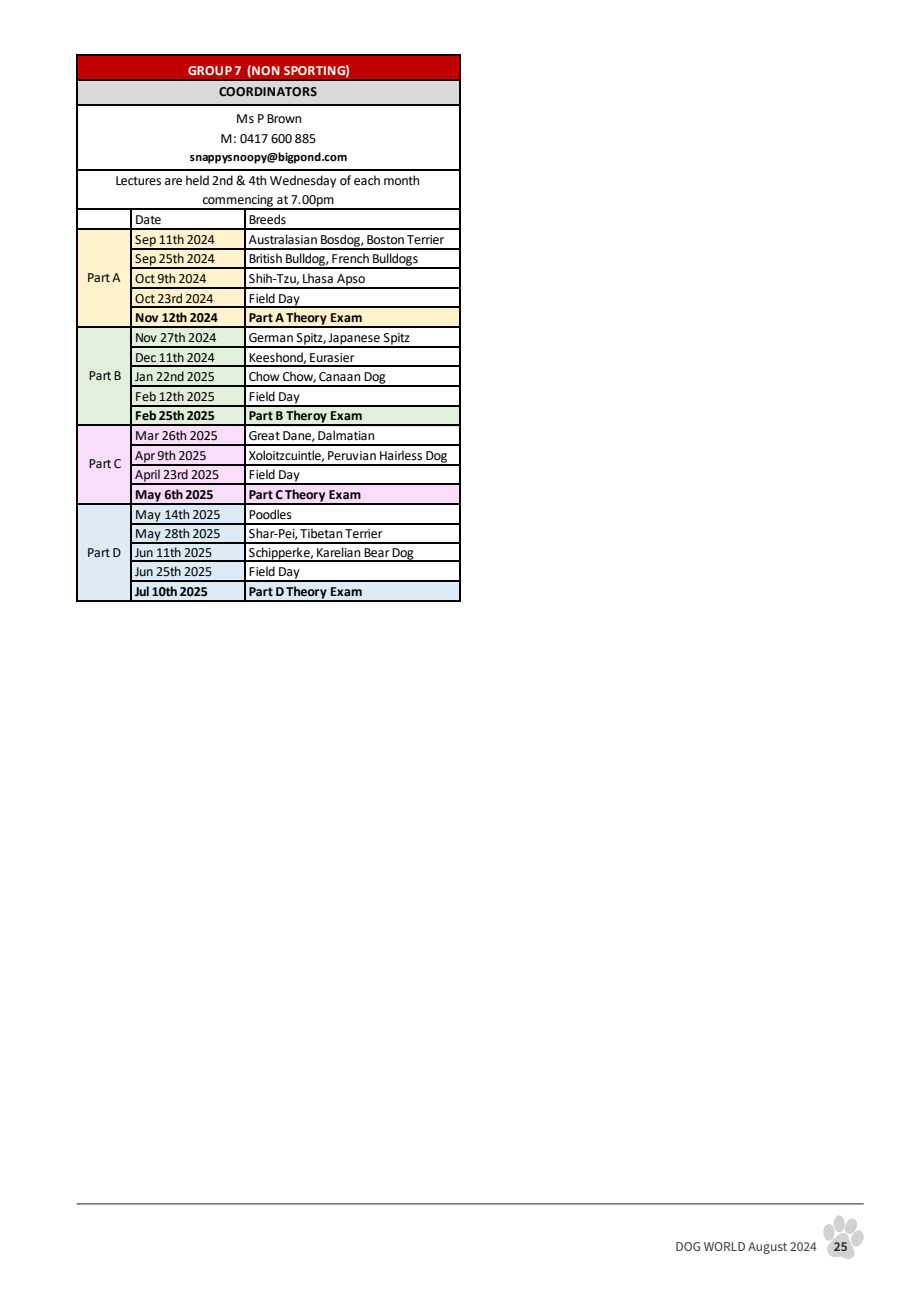
<style>
.page{position:relative;width:919px;height:1289px;background:#fff}
.page>*{position:absolute;margin:0;border:0;box-sizing:border-box;transform-origin:0 0}
.t1{font:14.1px/19.6px "Calibri";letter-spacing:-.005em;color:#000;text-align:center}
.t2{font:14.1px/19.6px "Calibri";letter-spacing:-.025em;color:#000;text-align:center}
.t3{font:700 14.1px "Calibri";letter-spacing:-.005em;color:#000}
.t4{font:14.1px "Calibri";letter-spacing:-.03em;color:#000}
.t5{font:700 14.1px "Calibri";letter-spacing:.025em;color:#fff}
.t6{font:700 14.1px "Calibri";letter-spacing:.025em;color:#000}
.t7{font:13.5px "Source Sans Pro";color:#3e3e3f}
.t8{font:600 13.5px "Source Sans Pro";color:#231f20}
.t9{font:700 12.6px "Calibri";letter-spacing:.02em;color:#000}
</style>
<div class="page">
<div style="left:77px;top:56px;width:383px;height:25px;background:#c00000"></div>
<div style="left:77px;top:79px;width:383px;height:27px;background:#d9d9d9"></div>
<div style="left:77px;top:228px;width:169px;height:80px;background:#fff2cc"></div>
<div style="left:77px;top:307px;width:383px;height:21px;background:#fff2cc"></div>
<div style="left:77px;top:326px;width:169px;height:80px;background:#e2efda"></div>
<div style="left:77px;top:405px;width:383px;height:21px;background:#e2efda"></div>
<div style="left:77px;top:424px;width:169px;height:61px;background:#faddfb"></div>
<div style="left:77px;top:483px;width:383px;height:21px;background:#faddfb"></div>
<div style="left:77px;top:503px;width:169px;height:79px;background:#ddebf7"></div>
<div style="left:77px;top:580px;width:383px;height:21px;background:#ddebf7"></div>
<hr style="left:76px;top:54px;width:1px;height:547px;background:#000">
<hr style="left:459px;top:56px;width:1px;height:545px;background:#000">
<hr style="left:131px;top:210px;width:1px;height:391px;background:#000">
<hr style="left:244px;top:210px;width:2px;height:391px;background:#000">
<hr style="left:77px;top:54px;width:383px;height:2px;background:#000">
<hr style="left:77px;top:79px;width:383px;height:2px;background:#000">
<hr style="left:77px;top:105px;width:383px;height:1px;background:#000">
<hr style="left:77px;top:169px;width:383px;height:2px;background:#000">
<hr style="left:77px;top:208px;width:383px;height:2px;background:#000">
<hr style="left:77px;top:228px;width:383px;height:1px;background:#000">
<hr style="left:132px;top:248px;width:328px;height:1px;background:#000">
<hr style="left:132px;top:267px;width:328px;height:2px;background:#000">
<hr style="left:132px;top:287px;width:328px;height:1px;background:#000">
<hr style="left:132px;top:307px;width:328px;height:1px;background:#000">
<hr style="left:77px;top:326px;width:383px;height:2px;background:#000">
<hr style="left:132px;top:346px;width:328px;height:1px;background:#000">
<hr style="left:132px;top:366px;width:328px;height:1px;background:#000">
<hr style="left:132px;top:385px;width:328px;height:2px;background:#000">
<hr style="left:132px;top:405px;width:328px;height:1px;background:#000">
<hr style="left:77px;top:424px;width:383px;height:2px;background:#000">
<hr style="left:132px;top:444px;width:328px;height:1px;background:#000">
<hr style="left:132px;top:464px;width:328px;height:1px;background:#000">
<hr style="left:132px;top:483px;width:328px;height:2px;background:#000">
<hr style="left:77px;top:503px;width:383px;height:1px;background:#000">
<hr style="left:132px;top:523px;width:328px;height:1px;background:#000">
<hr style="left:132px;top:542px;width:328px;height:2px;background:#000">
<hr style="left:132px;top:560px;width:328px;height:2px;background:#000">
<hr style="left:132px;top:580px;width:328px;height:2px;background:#000">
<hr style="left:77px;top:600px;width:383px;height:1px;background:#000">
<svg style="left:823px;top:1223px;width:11px;height:17px"></svg>
<svg style="left:826px;top:1217px;width:38px;height:42px"></svg>
<hr style="left:77px;top:1203px;width:786px;height:1px;background:#231f20">
<p class="t5" style="left:188px;top:61px;width:163px">GROUP 7 (NON SPORTING)</p>
<p class="t6" style="left:219px;top:82px;width:99px">COORDINATORS</p>
<p class="t1" style="left:220px;top:108px;width:97px">Ms P Brown<br>M: 0417 600 885</p>
<p class="t9" style="left:190px;top:148px;width:159px">snappysnoopy@bigpond.com</p>
<p class="t2" style="left:115px;top:170px;width:306px">Lectures are held 2nd &amp; 4th Wednesday of each month commencing at 7.00pm</p>
<p class="t1" style="left:87px;top:267px;width:35px">Part A</p>
<p class="t1" style="left:89px;top:365px;width:34px">Part B</p>
<p class="t1" style="left:89px;top:453px;width:34px">Part C</p>
<p class="t1" style="left:87px;top:541px;width:35px">Part D</p>
<p class="t1" style="left:135px;top:209px;width:28px">Date</p>
<p class="t1" style="left:249px;top:209px;width:39px">Breeds</p>
<p class="t1" style="left:135px;top:229px;width:82px">Sep 11th 2024</p>
<p class="t2" style="left:249px;top:229px;width:197px">Australasian Bosdog, Boston Terrier</p>
<p class="t1" style="left:135px;top:248px;width:82px">Sep 25th 2024</p>
<p class="t4" style="left:249px;top:249px;width:171px">British Bulldog, French Bulldogs</p>
<p class="t1" style="left:135px;top:268px;width:73px">Oct 9th 2024</p>
<p class="t1" style="left:249px;top:268px;width:118px">Shih-Tzu, Lhasa Apso</p>
<p class="t1" style="left:135px;top:288px;width:80px">Oct 23rd 2024</p>
<p class="t1" style="left:249px;top:288px;width:53px">Field Day</p>
<p class="t3" style="left:135px;top:307px;width:84px">Nov 12th 2024</p>
<p class="t3" style="left:249px;top:307px;width:115px">Part A Theory Exam</p>
<p class="t1" style="left:135px;top:327px;width:83px">Nov 27th 2024</p>
<p class="t1" style="left:249px;top:327px;width:163px">German Spitz, Japanese Spitz</p>
<p class="t1" style="left:135px;top:346px;width:82px">Dec 11th 2024</p>
<p class="t1" style="left:249px;top:346px;width:107px">Keeshond, Eurasier</p>
<p class="t1" style="left:135px;top:366px;width:82px">Jan 22nd 2025</p>
<p class="t2" style="left:249px;top:366px;width:139px">Chow Chow, Canaan Dog</p>
<p class="t1" style="left:135px;top:386px;width:82px">Feb 12th 2025</p>
<p class="t1" style="left:249px;top:386px;width:53px">Field Day</p>
<p class="t3" style="left:135px;top:406px;width:82px">Feb 25th 2025</p>
<p class="t3" style="left:249px;top:406px;width:115px">Part B Theroy Exam</p>
<p class="t1" style="left:135px;top:425px;width:84px">Mar 26th 2025</p>
<p class="t1" style="left:249px;top:425px;width:128px">Great Dane, Dalmatian</p>
<p class="t1" style="left:135px;top:445px;width:73px">Apr 9th 2025</p>
<p class="t2" style="left:249px;top:445px;width:200px">Xoloitzcuintle, Peruvian Hairless Dog</p>
<p class="t1" style="left:135px;top:464px;width:86px">April 23rd 2025</p>
<p class="t1" style="left:249px;top:464px;width:53px">Field Day</p>
<p class="t3" style="left:135px;top:484px;width:80px">May 6th 2025</p>
<p class="t3" style="left:249px;top:484px;width:114px">Part C Theory Exam</p>
<p class="t1" style="left:135px;top:504px;width:87px">May 14th 2025</p>
<p class="t2" style="left:249px;top:504px;width:45px">Poodles</p>
<p class="t1" style="left:135px;top:523px;width:87px">May 28th 2025</p>
<p class="t1" style="left:249px;top:523px;width:135px">Shar-Pei, Tibetan Terrier</p>
<p class="t1" style="left:135px;top:541px;width:79px">Jun 11th 2025</p>
<p class="t2" style="left:249px;top:541px;width:167px">Schipperke, Karelian Bear Dog</p>
<p class="t1" style="left:135px;top:561px;width:79px">Jun 25th 2025</p>
<p class="t1" style="left:249px;top:561px;width:53px">Field Day</p>
<p class="t3" style="left:135px;top:581px;width:75px">Jul 10th 2025</p>
<p class="t3" style="left:249px;top:581px;width:115px">Part D Theory Exam</p>
<p class="t7" style="left:675px;top:1237px;width:143px">DOG WORLD August 2024</p>
<p class="t8" style="left:833px;top:1237px;width:15px">25</p>
</div>
